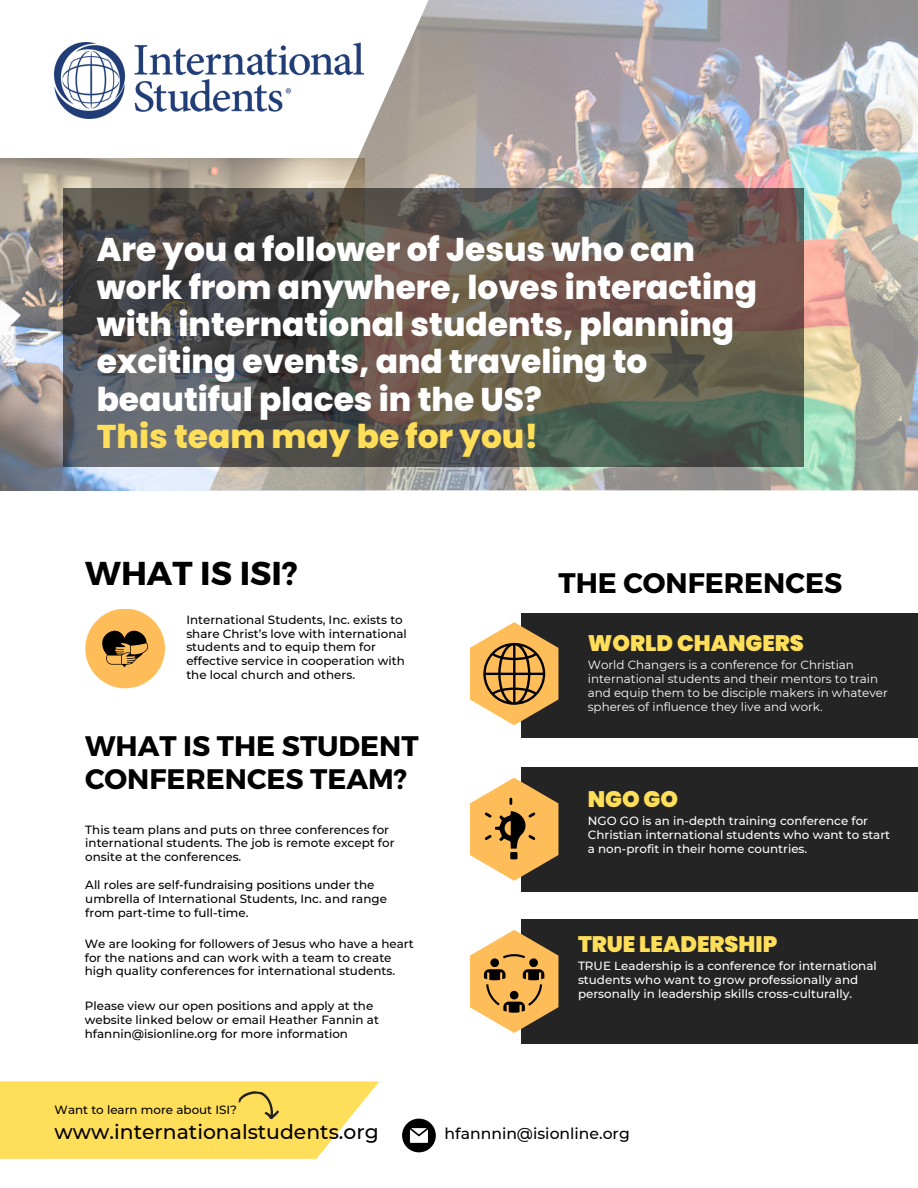
<style>
.page{position:relative;width:918px;height:1188px;background:#fff}
.page>*{position:absolute;margin:0;border:0;box-sizing:border-box;transform-origin:0 0}
.t1{font:700 33px "Montserrat";color:#000}
.t2{font:800 32.85px/37.3px "Poppins";color:#fff}
.t3{font:700 28.2px/32.8px "Montserrat";color:#000}
.t4{font:900 22.5px "Poppins";color:#ffde59}
.t5{font:500 20.4px "Montserrat";color:#000}
.t6{font:500 15.6px "Montserrat";color:#000}
.t7{font:500 11.85px/14px "Montserrat";color:#000}
.t8{font:500 11.85px/14px "Montserrat";color:#fff}
.t9{font:11.85px/14px "Montserrat";color:#fff}
.s1{color:#ffde59}
</style>
<div class="page">
<img style="left:0;top:159px;width:364px;height:332px">
<img style="left:209px;top:0;width:709px;height:490px">
<div style="left:521px;top:614px;width:397px;height:124px;background:#242424"></div>
<div style="left:85px;top:609px;width:80px;height:79px;background:#ffbd59;border-radius:50%"></div>
<svg style="left:64px;top:189px;width:740px;height:278px;background:#5a554e"></svg>
<svg style="left:102px;top:630px;width:46px;height:37px"></svg>
<img style="left:55px;top:43px;width:309px;height:75px">
<div style="left:521px;top:767px;width:397px;height:124px;background:#242424"></div>
<div style="left:521px;top:919px;width:397px;height:125px;background:#242424"></div>
<svg style="left:470px;top:930px;width:88px;height:103px"></svg>
<svg style="left:470px;top:778px;width:88px;height:103px"></svg>
<svg style="left:470px;top:622px;width:88px;height:103px"></svg>
<svg style="left:402px;top:1119px;width:34px;height:33px"></svg>
<svg style="left:0;top:1081px;width:379px;height:78px;background:#fddf67"></svg>
<p class="t2" style="left:97px;top:231px;width:662px">Are you a follower of Jesus who can work from anywhere, loves interacting with international students, planning exciting events, and traveling to beautiful places in the US?<br><span class="s1">This team may be for you!</span></p>
<p class="t1" style="left:85px;top:552px;width:214px">WHAT IS ISI?</p>
<h3 class="t7" style="left:186px;top:612px;width:222px">International Students, Inc. exists to share Christ’s love with international students and to equip them for effective service in cooperation with the local church and others.</h3>
<p class="t3" style="left:85px;top:729px;width:335px">WHAT IS THE STUDENT<br>CONFERENCES TEAM?</p>
<h4 class="t7" style="left:85px;top:822px;width:311px">This team plans and puts on three conferences for international students. The job is remote except for onsite at the conferences.</h4>
<p class="t7" style="left:85px;top:878px;width:303px">All roles are self-fundraising positions under the umbrella of International Students, Inc. and range from part-time to full-time.</p>
<h4 class="t7" style="left:85px;top:936px;width:330px">We are looking for followers of Jesus who have a heart for the nations and can work with a team to create high quality conferences for international students.</h4>
<p class="t7" style="left:85px;top:999px;width:296px">Please view our open positions and apply at the website linked below or email Heather Fannin at hfannin@isionline.org for more information</p>
<h4 class="t7" style="left:55px;top:1103px;width:184px">Want to learn more about ISI?</h4>
<p class="t3" style="left:558px;top:565px;width:285px">THE CONFERENCES</p>
<h1 class="t4" style="left:588px;top:627px;width:218px">WORLD CHANGERS</h1>
<p class="t9" style="left:588px;top:658px;width:302px">World Changers is a conference for Christian international students and their mentors to train and equip them to be disciple makers in whatever spheres of influence they live and work.</p>
<p class="t4" style="left:588px;top:783px;width:92px">NGO GO</p>
<h3 class="t8" style="left:588px;top:814px;width:304px">NGO GO is an in-depth training conference for<br>Christian international students who want to start a non-profit in their home countries.</h3>
<p class="t4" style="left:578px;top:928px;width:201px">TRUE LEADERSHIP</p>
<p class="t8" style="left:578px;top:959px;width:300px">TRUE Leadership is a conference for international students who want to grow professionally and personally in leadership skills cross-culturally.</p>
<p class="t5" style="left:55px;top:1120px;width:326px">www.internationalstudents.org</p>
<h2 class="t6" style="left:445px;top:1124px;width:187px">hfannnin@isionline.org</h2>
</div>
